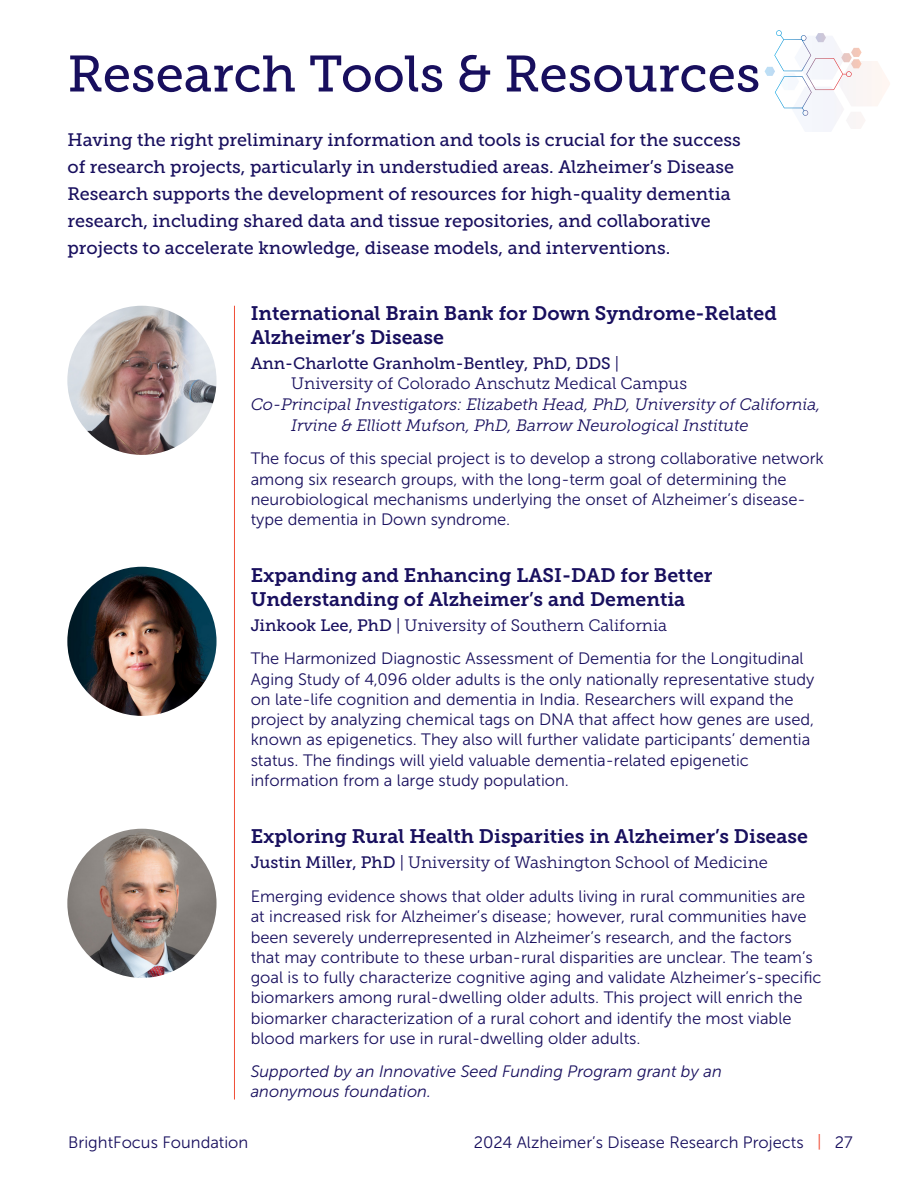
<style>
.page{position:relative;width:918px;height:1188px;background:#fff}
.page>*{position:absolute;margin:0;border:0;box-sizing:border-box;transform-origin:0 0}
._1_-_Section_Header{font:51px "Museo Slab 500";color:#180f5e}
._1_-_Project_Title{font:19.5px/23.4px "Museo Slab 700";color:#180f5e}
._2_-_Section_Header_-_Body{font:18px/27px "Museo Slab 500";color:#180f5e}
._3_-_Project_Body{font:16.5px/20.2px "Museo Sans 300";color:#180f5e}
._4_-_Project_Body{font:16.5px/20.2px "Museo Sans 300";color:#180f5e}
._3__-_Mentor{font:italic 16.5px/20.5px "Museo Slab 300";color:#180f5e}
._2_-_Researcher_Name{font:16.5px "Museo Slab 300";color:#180f5e}
._2__-_Researcher_Name{font:16.5px/20.5px "Museo Slab 300";color:#180f5e}
._4_-_Italics__this_grant_is{font:italic 16.5px/19.8px "Museo Sans 300";color:#180f5e}
.s1{font-family:"Museo Slab 500"}
.s2{color:#f04e37}
</style>
<div class="page">
<hr style="left:234px;top:306px;width:1px;height:794px;background:#f04e37">
<svg style="left:765px;top:30px;width:125px;height:102px"></svg>
<img style="left:67px;top:306px;width:150px;height:149px;border-radius:75px">
<img style="left:67px;top:567px;width:150px;height:149px;border-radius:75px">
<img style="left:67px;top:829px;width:150px;height:149px;border-radius:75px">
<h2 class="_1_-_Section_Header" style="left:68px;top:45px;width:694px">Research Tools &amp; Resources</h2>
<p class="_2_-_Section_Header_-_Body" style="left:68px;top:126px;width:675px">Having the right preliminary information and tools is crucial for the success of research projects, particularly in understudied areas. Alzheimer’s Disease Research supports the development of resources for high-quality dementia research, including shared data and tissue repositories, and collaborative projects to accelerate knowledge, disease models, and interventions.</p>
<h3 class="_1_-_Project_Title" style="left:251px;top:302px;width:528px">International Brain Bank for Down Syndrome-Related<br>Alzheimer’s Disease</h3>
<h4 class="_2__-_Researcher_Name" style="left:291px;top:353px;width:397px;text-indent:-40px"><span class="s1">Ann-Charlotte Granholm-Bentley, PhD, DDS</span> |<br>University of Colorado Anschutz Medical Campus</h4>
<h5 class="_3__-_Mentor" style="left:291px;top:394px;width:531px;text-indent:-40px">Co-Principal Investigators: Elizabeth Head, PhD, University of California,<br>Irvine &amp; Elliott Mufson, PhD, Barrow Neurological Institute</h5>
<p class="_4_-_Project_Body" style="left:251px;top:449px;width:575px">The focus of this special project is to develop a strong collaborative network among six research groups, with the long-term goal of determining the neurobiological mechanisms underlying the onset of Alzheimer’s disease&shy;type dementia in Down syndrome.</p>
<h3 class="_1_-_Project_Title" style="left:251px;top:564px;width:463px">Expanding and Enhancing LASI-DAD for Better<br>Understanding of Alzheimer’s and Dementia</h3>
<h4 class="_2_-_Researcher_Name" style="left:251px;top:616px;width:418px"><span class="s1">Jinkook Lee, PhD</span> | University of Southern California</h4>
<p class="_3_-_Project_Body" style="left:251px;top:649px;width:565px">The Harmonized Diagnostic Assessment of Dementia for the Longitudinal Aging Study of 4,096 older adults is the only nationally representative study on late-life cognition and dementia in India. Researchers will expand the project by analyzing chemical tags on DNA that affect how genes are used, known as epigenetics. They also will further validate participants’ dementia status. The findings will yield valuable dementia-related epigenetic information from a large study population.</p>
<h3 class="_1_-_Project_Title" style="left:251px;top:825px;width:559px">Exploring Rural Health Disparities in Alzheimer’s Disease</h3>
<h4 class="_2_-_Researcher_Name" style="left:251px;top:854px;width:519px"><span class="s1">Justin Miller, PhD</span> | University of Washington School of Medicine</h4>
<p class="_3_-_Project_Body" style="left:251px;top:886px;width:572px">Emerging evidence shows that older adults living in rural communities are at increased risk for Alzheimer’s disease; however, rural communities have been severely underrepresented in Alzheimer’s research, and the factors that may contribute to these urban-rural disparities are unclear. The team’s goal is to fully characterize cognitive aging and validate Alzheimer’s-specific biomarkers among rural-dwelling older adults. This project will enrich the biomarker characterization of a rural cohort and identify the most viable blood markers for use in rural-dwelling older adults.</p>
<p class="_4_-_Italics__this_grant_is" style="left:251px;top:1062px;width:473px">Supported by an Innovative Seed Funding Program grant by an anonymous foundation.</p>
<p class="_3_-_Project_Body" style="left:68px;top:1132px;width:182px">BrightFocus Foundation</p>
<p class="_3_-_Project_Body" style="left:474px;top:1132px;width:380px">2024 Alzheimer’s Disease Research Projects <span class="s2">|</span> 27</p>
</div>
